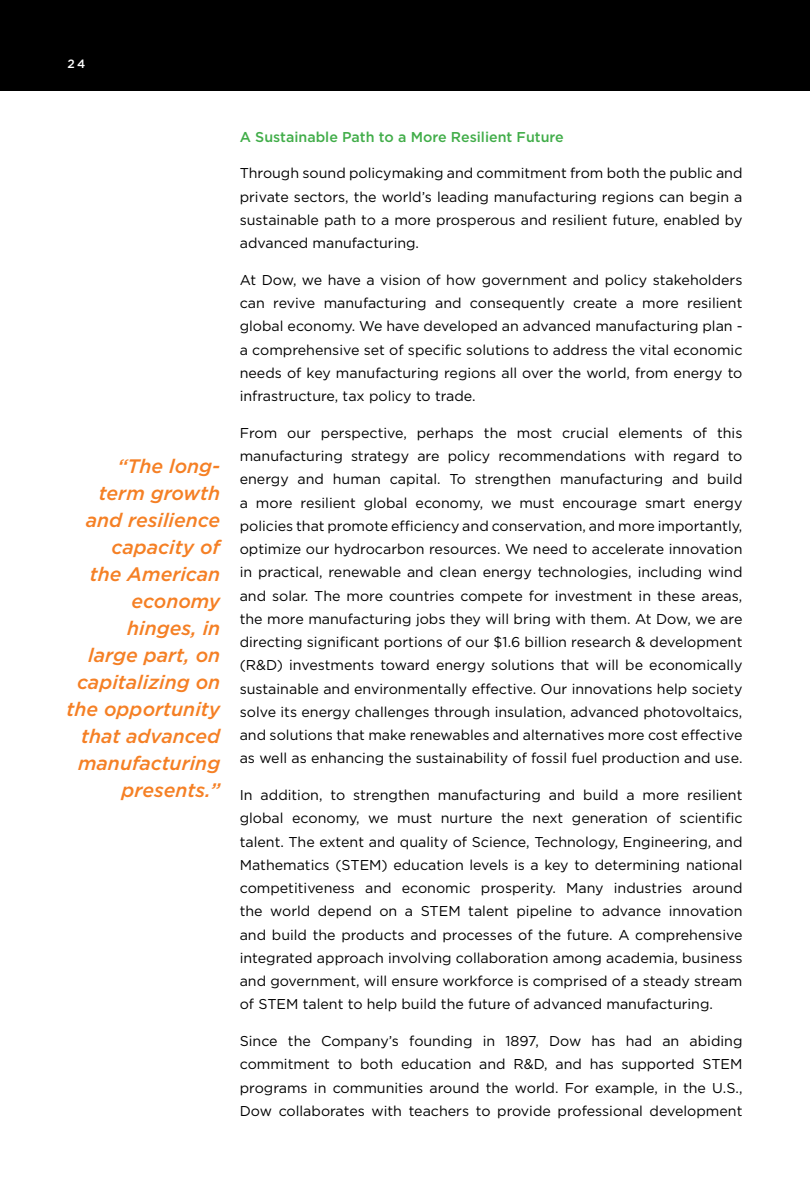
<style>
.page{position:relative;width:810px;height:1188px;background:#fff}
.page>*{position:absolute;margin:0;border:0;box-sizing:border-box;transform-origin:0 0}
.t1{font:italic 500 19.5px/27px "Gotham";color:#f58025;text-align:right}
.t2{font:14.25px/23.2px "Gotham";color:#000;text-align:justify}
.t3{font:500 14.25px "Gotham";color:#41ad49}
.t4{font:500 12px "Gotham";color:#fff}
</style>
<div class="page">
<div style="left:0;top:0;width:810px;height:91px;background:#000"></div>
<p class="t4" style="left:68px;top:56px;width:19px">24</p>
<h1 class="t1" style="left:66px;top:452px;width:155px">“The long-<br>term growth and resilience capacity of<br>the American economy hinges, in<br>large part, on capitalizing on the opportunity that advanced manufacturing presents.”</h1>
<p class="t3" style="left:240px;top:128px;width:326px">A Sustainable Path to a More Resilient Future</p>
<p class="t2" style="left:240px;top:161px;width:504px">Through sound policymaking and commitment from both the public and private sectors, the world’s leading manufacturing regions can begin a sustainable path to a more prosperous and resilient future, enabled by advanced manufacturing.</p>
<p class="t2" style="left:240px;top:268px;width:504px">At Dow, we have a vision of how government and policy stakeholders can revive manufacturing and consequently create a more resilient global economy. We have developed an advanced manufacturing plan - a comprehensive set of specific solutions to address the vital economic needs of key manufacturing regions all over the world, from energy to infrastructure, tax policy to trade.</p>
<p class="t2" style="left:240px;top:421px;width:504px">From our perspective, perhaps the most crucial elements of this manufacturing strategy are policy recommendations with regard to energy and human capital. To strengthen manufacturing and build a more resilient global economy, we must encourage smart energy policies that promote efficiency and conservation, and more importantly, optimize our hydrocarbon resources. We need to accelerate innovation in practical, renewable and clean energy technologies, including wind and solar. The more countries compete for investment in these areas, the more manufacturing jobs they will bring with them. At Dow, we are directing significant portions of our $1.6 billion research &amp; development (R&amp;D) investments toward energy solutions that will be economically sustainable and environmentally effective. Our innovations help society solve its energy challenges through insulation, advanced photovoltaics, and solutions that make renewables and alternatives more cost effective as well as enhancing the sustainability of fossil fuel production and use.</p>
<p class="t2" style="left:240px;top:783px;width:504px">In addition, to strengthen manufacturing and build a more resilient global economy, we must nurture the next generation of scientific talent. The extent and quality of Science, Technology, Engineering, and Mathematics (STEM) education levels is a key to determining national competitiveness and economic prosperity. Many industries around the world depend on a STEM talent pipeline to advance innovation and build the products and processes of the future. A comprehensive integrated approach involving collaboration among academia, business and government, will ensure workforce is comprised of a steady stream of STEM talent to help build the future of advanced manufacturing.</p>
<p class="t2" style="left:240px;top:1029px;width:504px">Since the Company’s founding in 1897, Dow has had an abiding commitment to both education and R&amp;D, and has supported STEM programs in communities around the world. For example, in the U.S., Dow collaborates with teachers to provide professional development</p>
</div>
